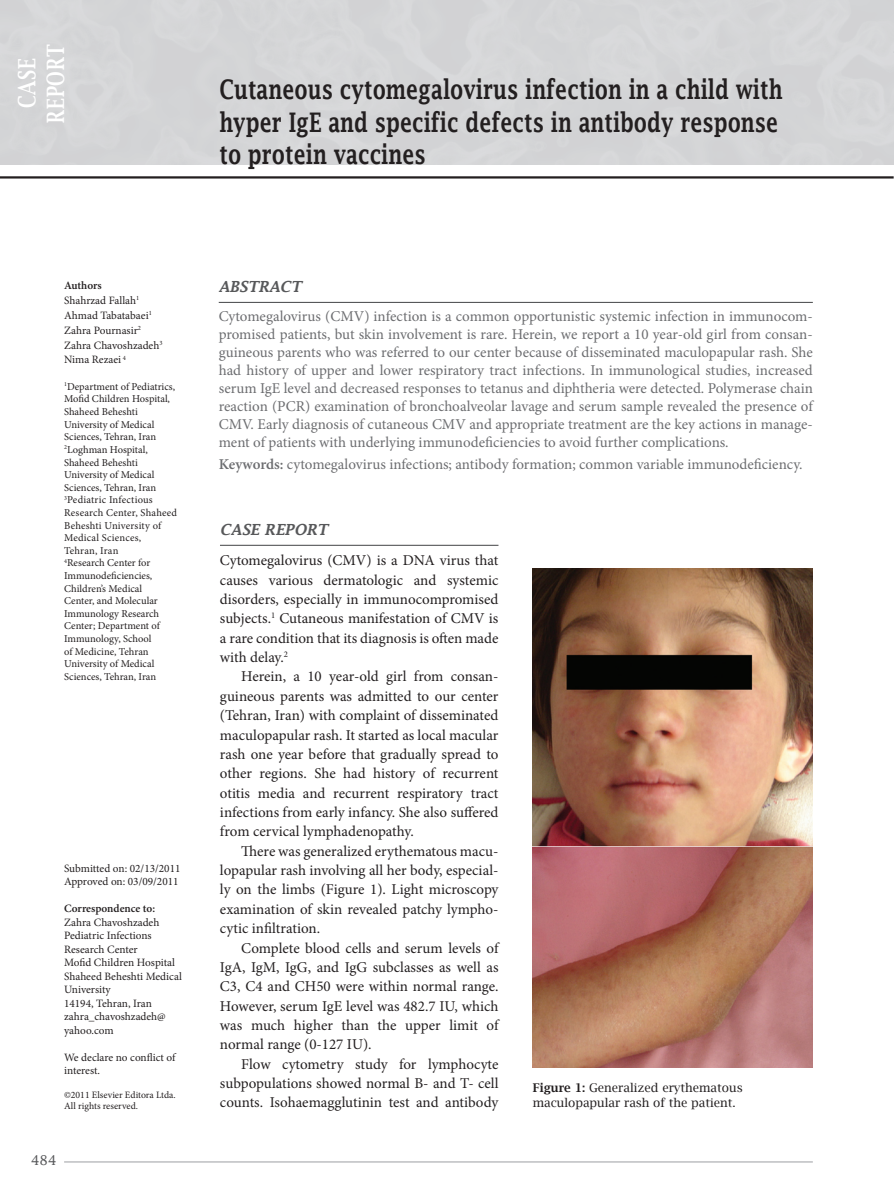
<style>
.page{position:relative;width:894px;height:1192px;background:#fff}
.page>*{position:absolute;margin:0;border:0;box-sizing:border-box;transform-origin:0 0}
.t1{font:600 27px/32.4px "Lucida Fax";color:#231f20;scale:.75 1}
.t2{font:600 24px/28.8px "Lucida Bright";color:#fff;text-align:center;scale:.75 1}
.t3{font:15px/19.4px "Minion Pro";color:#231f20;text-align:justify}
.t4{font:15px/18px "Minion Pro";color:#6c6d70;text-align:justify}
.t5{font:italic 600 15px "Lucida Fax";color:#57585a}
.t6{font:13.5px "Lucida Fax";color:#57585a}
.t7{font:12px/15px "Lucida Bright";color:#231f20}
.t8{font:11.25px/13.5px "Minion Pro";color:#231f20}
.t9{font:600 11.25px "Minion Pro";color:#231f20}
.t10{font:10.5px/12.6px "Minion Pro";letter-spacing:-.01em;color:#231f20}
.t11{font:9.75px/11.7px "Minion Pro";color:#231f20}
.s1{font-weight:600}
</style>
<div class="page">
<hr style="left:0;top:176px;width:893px;height:2px;background:#231f20">
<hr style="left:64px;top:1161px;width:748px;height:1px;background:#a8a9ad">
<hr style="left:219px;top:302px;width:593px;height:1px;background:#57585a">
<hr style="left:220px;top:544px;width:278px;height:1px;background:#57585a">
<img style="left:532px;top:568px;width:280px;height:499px">
<h2 class="t2" style="left:12px;top:123px;width:106px;rotate:-90deg">Case report</h2>
<h1 class="t1" style="left:219px;top:73px;width:752px">Cutaneous cytomegalovirus infection in a child with hyper IgE and specific defects in antibody response to protein vaccines</h1>
<p class="t8" style="left:64px;top:278px;width:100px;line-height:14.9px"><span class="s1">Authors<br></span>Shahrzad Fallah<sup>1<br></sup>Ahmad Tabatabaei<sup>1<br></sup>Zahra Pournasir<sup>2<br></sup>Zahra Chavoshzadeh<sup>3<br></sup>Nima Rezaei <sup>4</sup></p>
<p class="t10" style="left:64px;top:380px;width:115px"><sup>1</sup>Department of Pediatrics,<br>Mofid Children Hospital,<br>Shaheed Beheshti<br>University of Medical<br>Sciences, Tehran, Iran<br><sup>2</sup>Loghman Hospital,<br>Shaheed Beheshti<br>University of Medical<br>Sciences, Tehran, Iran<br><sup>3</sup>Pediatric Infectious<br>Research Center, Shaheed<br>Beheshti University of<br>Medical Sciences,<br>Tehran, Iran<br><sup>4</sup>Research Center for<br>Immunodeficiencies,<br>Children’s Medical<br>Center, and Molecular<br>Immunology Research<br>Center; Department of<br>Immunology, School<br>of Medicine, Tehran<br>University of Medical<br>Sciences, Tehran, Iran</p>
<p class="t8" style="left:64px;top:861px;width:118px">Submitted on: 02/13/2011<br>Approved on: 03/09/2011</p>
<p class="t9" style="left:64px;top:900px;width:92px">Correspondence to:</p>
<p class="t8" style="left:64px;top:915px;width:119px">Zahra Chavoshzadeh<br>Pediatric Infections<br>Research Center<br>Mofid Children Hospital<br>Shaheed Beheshti Medical<br>University<br>14194, Tehran, Iran zahra_chavoshzadeh@ yahoo.com</p>
<p class="t8" style="left:64px;top:1050px;width:114px">We declare no conflict of interest.</p>
<p class="t11" style="left:64px;top:1088px;width:113px">©2011 Elsevier Editora Ltda.<br>All rights reserved.</p>
<p class="t6" style="left:31px;top:1151px;width:27px">484</p>
<p class="t5" style="left:219px;top:278px;width:84px">ABSTRACT</p>
<p class="t4" style="left:219px;top:307px;width:597px">Cytomegalovirus (CMV) infection is a common opportunistic systemic infection in immunocom&shy;promised patients, but skin involvement is rare. Herein, we report a 10 year-old girl from consan&shy;guineous parents who was referred to our center because of disseminated maculopapular rash. She had history of upper and lower respiratory tract infections. In immunological studies, increased serum IgE level and decreased responses to tetanus and diphtheria were detected. Polymerase chain reaction (PCR) examination of bronchoalveolar lavage and serum sample revealed the presence of CMV. Early diagnosis of cutaneous CMV and appropriate treatment are the key actions in manage&shy;ment of patients with underlying immunodeficiencies to avoid further complications.</p>
<p class="t4" style="left:219px;top:455px;width:585px"><span class="s1">Keywords:</span> cytomegalovirus infections; antibody formation; common variable immunodeficiency.</p>
<p class="t5" style="left:220px;top:521px;width:109px">CASE REPORT</p>
<p class="t3" style="left:220px;top:550px;width:280px">Cytomegalovirus (CMV) is a DNA virus that causes various dermatologic and systemic disorders, especially in immunocompromised subjects.<sup>1</sup> Cutaneous manifestation of CMV is a rare condition that its diagnosis is often made with delay.<sup>2</sup></p>
<p class="t3" style="left:220px;top:667px;width:280px;text-indent:21px">Herein, a 10 year-old girl from consan&shy;guineous parents was admitted to our center (Tehran, Iran) with complaint of disseminated maculopapular rash. It started as local macular rash one year before that gradually spread to other regions. She had history of recurrent otitis media and recurrent respiratory tract infections from early infancy. She also suffered from cervical lymphadenopathy.</p>
<p class="t3" style="left:220px;top:841px;width:280px;text-indent:21px">There was generalized erythematous macu&shy;lopapular rash involving all her body, especial&shy;ly on the limbs (Figure 1). Light microscopy examination of skin revealed patchy lympho&shy;cytic infiltration.</p>
<p class="t3" style="left:220px;top:937px;width:281px;text-indent:21px">Complete blood cells and serum levels of IgA, IgM, IgG, and IgG subclasses as well as C3, C4 and CH50 were within normal range.<br>However, serum IgE level was 482.7 IU, which was much higher than the upper limit of normal range (0-127 IU).</p>
<p class="t3" style="left:220px;top:1054px;width:280px;text-indent:21px">Flow cytometry study for lymphocyte subpopulations showed normal B- and T- cell counts. Isohaemagglutinin test and antibody</p>
<p class="t7" style="left:533px;top:1080px;width:211px"><span class="s1">Figure 1:</span> Generalized erythematous maculopapular rash of the patient.</p>
</div>
